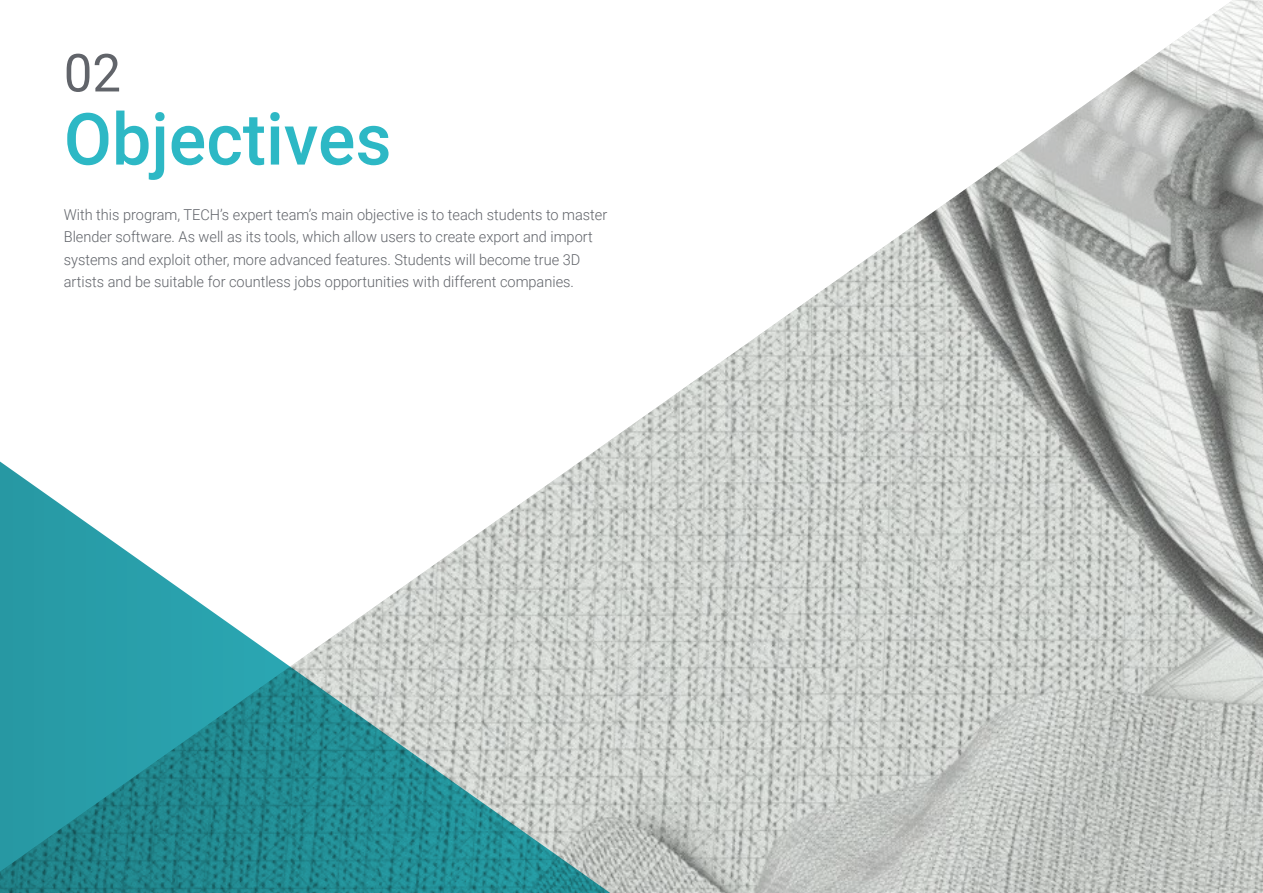
<style>
.page{position:relative;width:1263px;height:893px;background:#fff}
.page>*{position:absolute;margin:0;border:0;box-sizing:border-box;transform-origin:0 0}
.t1{font:500 72px "Roboto";color:#2db8c5}
.t2{font:52.5px "Roboto";color:#61646a}
.t3{font:300 15px/22.5px "Roboto";color:#61646a}
</style>
<div class="page">
<img style="left:602px;top:0;width:661px;height:893px">
<svg style="left:0;top:446px;width:640px;height:447px"></svg>
<h2 class="t2" style="left:64px;top:36px;width:59px">02</h2>
<h1 class="t1" style="left:64px;top:89px;width:329px">Objectives</h1>
<p class="t3" style="left:64px;top:203px;width:545px">With this program, TECH’s expert team’s main objective is to teach students to master Blender software. As well as its tools, which allow users to create export and import systems and exploit other, more advanced features. Students will become true 3D artists and be suitable for countless jobs opportunities with different companies.</p>
</div>
